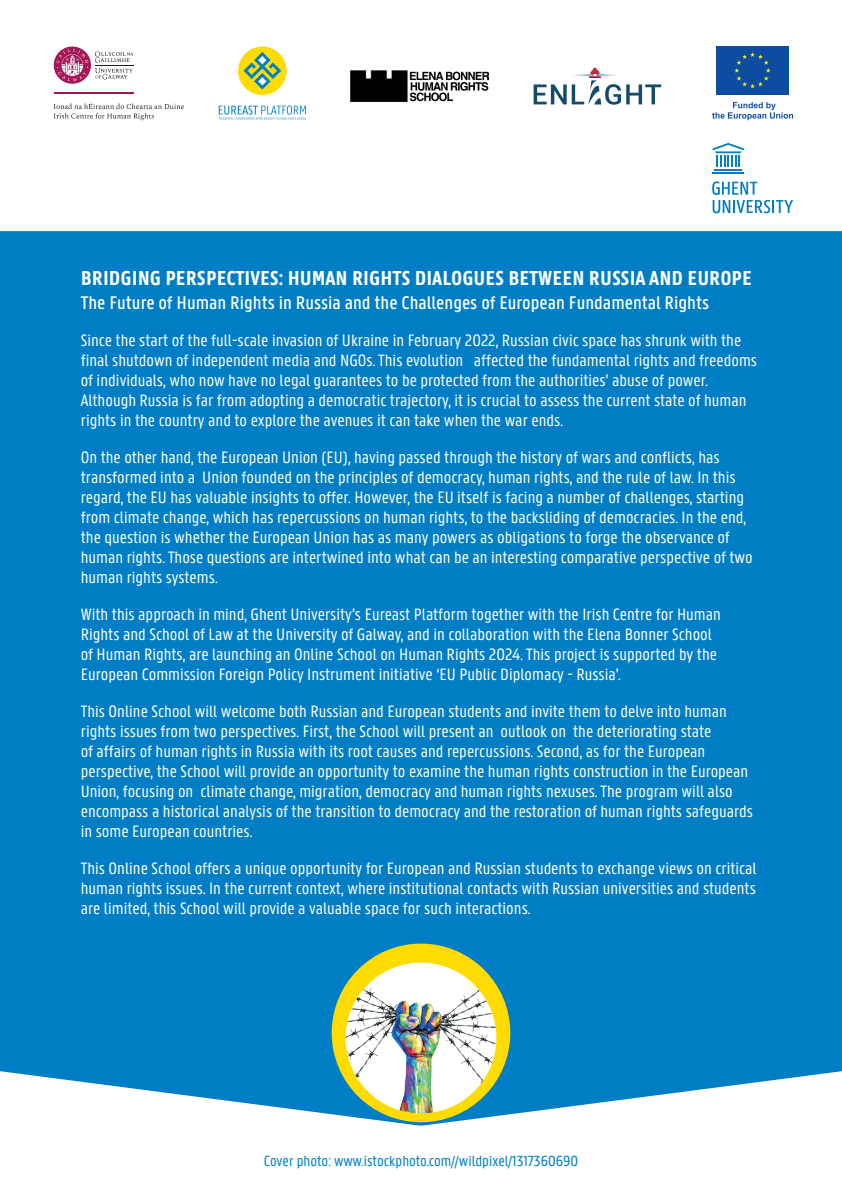
<style>
.page{position:relative;width:842px;height:1191px;background:#fff}
.page>*{position:absolute;margin:0;border:0;box-sizing:border-box;transform-origin:0 0}
.t1{font:700 22px "Panno Text";color:#fff}
.t2{font:500 20px "Panno Text";color:#fff}
.t3{font:18px/20px "Panno Text";color:#fff}
.t4{font:16px "Panno Text";color:#007ec5}
</style>
<div class="page">
<div style="left:0;top:231px;width:842px;height:894px;background:#007ec5"></div>
<div style="left:332px;top:943px;width:178px;height:179px;background:#ffdc01;border-radius:50%"></div>
<img style="left:346px;top:962px;width:150px;height:151px;border-radius:75px">
<svg style="left:53px;top:46px;width:80px;height:38px"></svg>
<svg style="left:54px;top:102px;width:130px;height:18px"></svg>
<hr style="left:54px;top:92px;width:79px;height:2px;background:#a41657">
<svg style="left:238px;top:46px;width:49px;height:49px"></svg>
<svg style="left:243px;top:52px;width:38px;height:38px"></svg>
<svg style="left:219px;top:105px;width:87px;height:15px"></svg>
<img style="left:351px;top:71px;width:138px;height:30px">
<div style="left:716px;top:46px;width:72px;height:49px;background:#0d4da1"></div>
<svg style="left:734px;top:52px;width:37px;height:36px"></svg>
<svg style="left:712px;top:102px;width:81px;height:18px"></svg>
<svg style="left:534px;top:68px;width:127px;height:37px"></svg>
<hr style="left:714px;top:169px;width:28px;height:2px;background:#007ec5">
<hr style="left:713px;top:172px;width:31px;height:2px;background:#007ec5">
<svg style="left:713px;top:143px;width:31px;height:24px"></svg>
<svg style="left:712px;top:181px;width:81px;height:32px"></svg>
<p class="t1" style="left:81px;top:265px;width:673px">BRIDGING PERSPECTIVES: HUMAN RIGHTS DIALOGUES BETWEEN RUSSIA AND EUROPE</p>
<p class="t2" style="left:81px;top:292px;width:630px">The Future of Human Rights in Russia and the Challenges of European Fundamental Rights</p>
<p class="t3" style="left:81px;top:331px;width:678px">Since the start of the full-scale invasion of Ukraine in February 2022, Russian civic space has shrunk with the final shutdown of independent media and NGOs. This evolution affected the fundamental rights and freedoms of individuals, who now have no legal guarantees to be protected from the authorities’ abuse of power.<br>Although Russia is far from adopting a democratic trajectory, it is crucial to assess the current state of human rights in the country and to explore the avenues it can take when the war ends.</p>
<p class="t3" style="left:81px;top:448px;width:673px">On the other hand, the European Union (EU), having passed through the history of wars and conflicts, has transformed into a Union founded on the principles of democracy, human rights, and the rule of law. In this regard, the EU has valuable insights to offer. However, the EU itself is facing a number of challenges, starting from climate change, which has repercussions on human rights, to the backsliding of democracies. In the end, the question is whether the European Union has as many powers as obligations to forge the observance of human rights. Those questions are intertwined into what can be an interesting comparative perspective of two human rights systems.</p>
<p class="t3" style="left:81px;top:605px;width:642px">With this approach in mind, Ghent University’s Eureast Platform together with the Irish Centre for Human Rights and School of Law at the University of Galway, and in collaboration with the Elena Bonner School of Human Rights, are launching an Online School on Human Rights 2024. This project is supported by the European Commission Foreign Policy Instrument initiative ‘EU Public Diplomacy - Russia’.</p>
<p class="t3" style="left:81px;top:702px;width:674px">This Online School will welcome both Russian and European students and invite them to delve into human rights issues from two perspectives. First, the School will present an outlook on the deteriorating state<br>of affairs of human rights in Russia with its root causes and repercussions. Second, as for the European perspective, the School will provide an opportunity to examine the human rights construction in the European Union, focusing on climate change, migration, democracy and human rights nexuses. The program will also encompass a historical analysis of the transition to democracy and the restoration of human rights safeguards in some European countries.</p>
<p class="t3" style="left:81px;top:859px;width:677px;text-align:justify">This Online School offers a unique opportunity for European and Russian students to exchange views on critical human rights issues. In the current context, where institutional contacts with Russian universities and students are limited, this School will provide a valuable space for such interactions.</p>
<p class="t4" style="left:264px;top:1152px;width:316px">Cover photo: www.istockphoto.com//wildpixel/1317360690</p>
</div>
